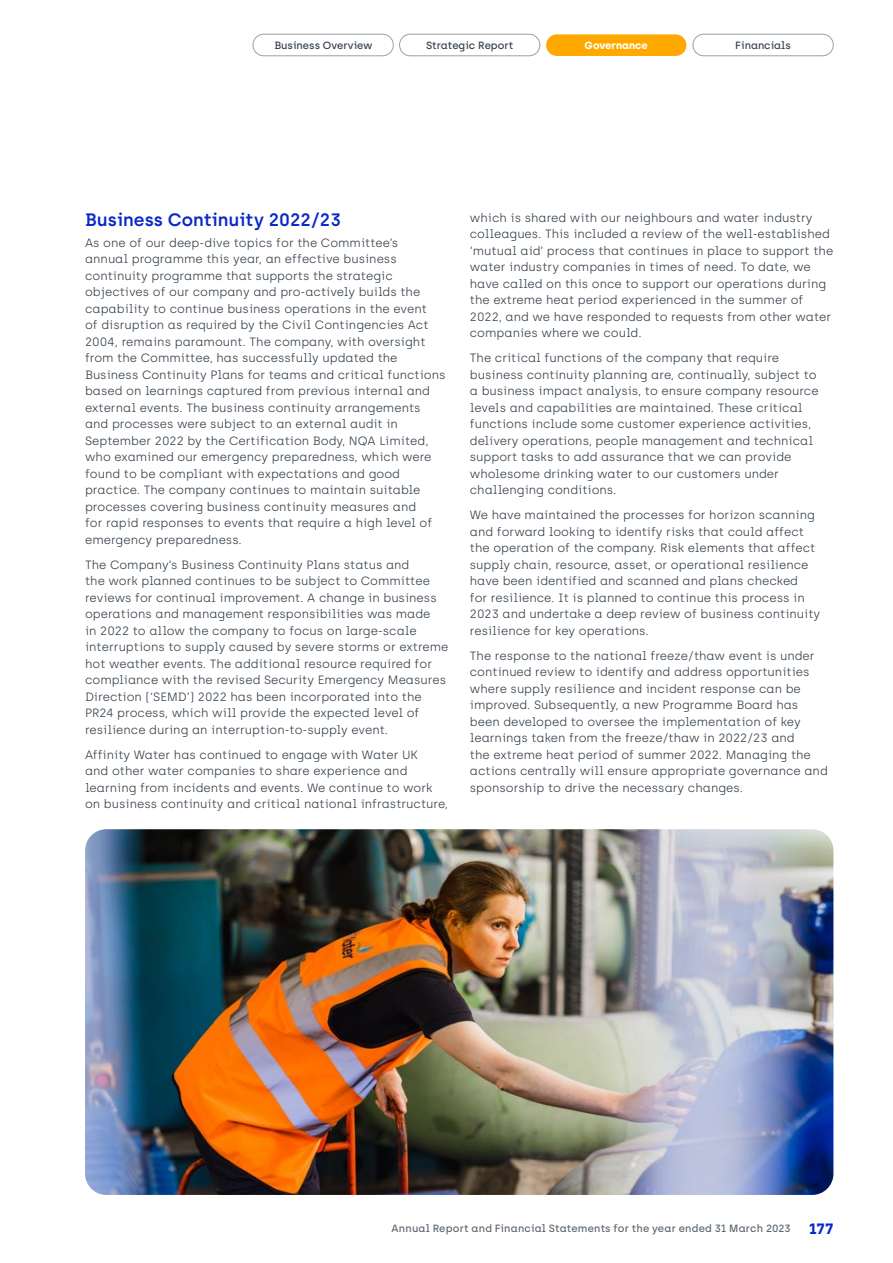
<style>
.page{position:relative;width:893px;height:1263px;background:#fff}
.page>*{position:absolute;margin:0;border:0;box-sizing:border-box;transform-origin:0 0}
.t1{font:600 18px "Archia";color:#0a28c8}
.t2{font:300 12px/16.5px "Archia";color:#313d48}
.t3{font:500 10.5px "Archia";letter-spacing:.015em;color:#5a646d}
.t4{font:500 10.5px "Archia";color:#313d48}
.t5{font:700 10.5px "Archia";color:#fff}
.s1{font-weight:700;font-size:15px;color:#0a28c8}
</style>
<div class="page">
<img style="left:85px;top:829px;width:748px;height:366px">
<div style="left:546px;top:34px;width:140px;height:22px;background:#ffa900;border-radius:11px"></div>
<div style="left:399px;top:34px;width:141px;height:22px;border:1px solid #9d9fa2;border-radius:11px"></div>
<div style="left:693px;top:34px;width:140px;height:22px;border:1px solid #9d9fa2;border-radius:11px"></div>
<div style="left:253px;top:34px;width:140px;height:22px;border:1px solid #9d9fa2;border-radius:11px"></div>
<p class="t4" style="left:274px;top:39px;width:99px">Business Overview</p>
<p class="t4" style="left:426px;top:39px;width:89px">Strategic Report</p>
<p class="t5" style="left:585px;top:39px;width:65px">Governance</p>
<p class="t4" style="left:735px;top:39px;width:57px">Financials</p>
<h1 class="t1" style="left:85px;top:209px;width:258px">Business Continuity 2022/23</h1>
<p class="t2" style="left:85px;top:234px;width:362px">As one of our deep-dive topics for the Committee’s<br>annual programme this year, an effective business continuity programme that supports the strategic objectives of our company and pro-actively builds the capability to continue business operations in the event<br>of disruption as required by the Civil Contingencies Act 2004, remains paramount. The company, with oversight from the Committee, has successfully updated the Business Continuity Plans for teams and critical functions based on learnings captured from previous internal and external events. The business continuity arrangements and processes were subject to an external audit in September 2022 by the Certification Body, NQA Limited, who examined our emergency preparedness, which were found to be compliant with expectations and good practice. The company continues to maintain suitable processes covering business continuity measures and<br>for rapid responses to events that require a high level of emergency preparedness.</p>
<p class="t2" style="left:85px;top:556px;width:365px">The Company’s Business Continuity Plans status and<br>the work planned continues to be subject to Committee reviews for continual improvement. A change in business operations and management responsibilities was made<br>in 2022 to allow the company to focus on large-scale interruptions to supply caused by severe storms or extreme hot weather events. The additional resource required for compliance with the revised Security Emergency Measures Direction (‘SEMD’) 2022 has been incorporated into the PR24 process, which will provide the expected level of resilience during an interruption-to-supply event.</p>
<p class="t2" style="left:85px;top:746px;width:365px">Affinity Water has continued to engage with Water UK<br>and other water companies to share experience and learning from incidents and events. We continue to work on business continuity and critical national infrastructure,</p>
<p class="t2" style="left:470px;top:209px;width:365px">which is shared with our neighbours and water industry colleagues. This included a review of the well-established ‘mutual aid’ process that continues in place to support the water industry companies in times of need. To date, we have called on this once to support our operations during the extreme heat period experienced in the summer of 2022, and we have responded to requests from other water companies where we could.</p>
<p class="t2" style="left:470px;top:350px;width:350px">The critical functions of the company that require business continuity planning are, continually, subject to a business impact analysis, to ensure company resource levels and capabilities are maintained. These critical functions include some customer experience activities, delivery operations, people management and technical support tasks to add assurance that we can provide wholesome drinking water to our customers under challenging conditions.</p>
<p class="t2" style="left:470px;top:507px;width:352px">We have maintained the processes for horizon scanning and forward looking to identify risks that could affect the operation of the company. Risk elements that affect supply chain, resource, asset, or operational resilience have been identified and scanned and plans checked<br>for resilience. It is planned to continue this process in 2023 and undertake a deep review of business continuity resilience for key operations.</p>
<p class="t2" style="left:470px;top:647px;width:359px">The response to the national freeze/thaw event is under continued review to identify and address opportunities where supply resilience and incident response can be improved. Subsequently, a new Programme Board has been developed to oversee the implementation of key learnings taken from the freeze/thaw in 2022/23 and<br>the extreme heat period of summer 2022. Managing the actions centrally will ensure appropriate governance and sponsorship to drive the necessary changes.</p>
<p class="t3" style="left:392px;top:1222px;width:443px">Annual Report and Financial Statements for the year ended 31 March 2023 <span class="s1">177</span></p>
</div>
